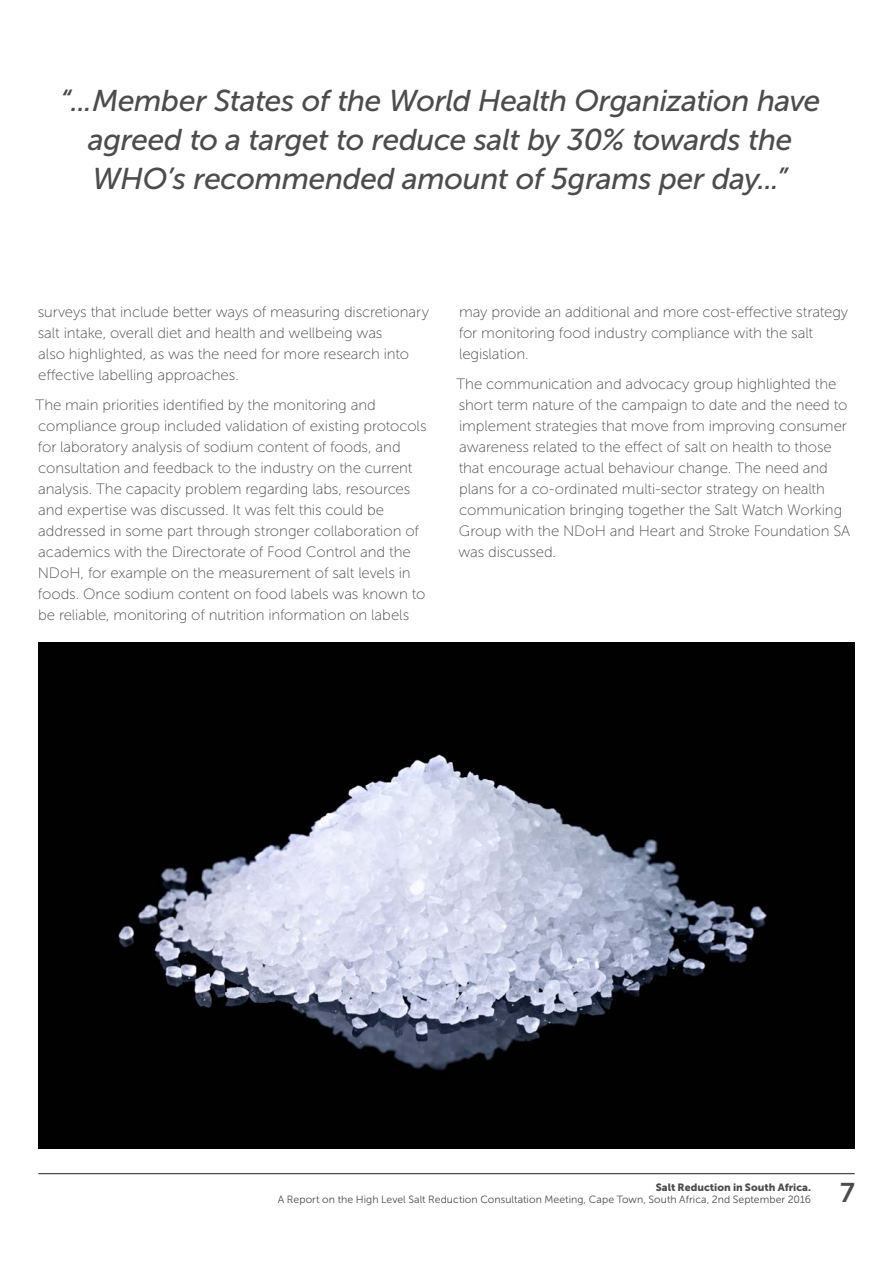
<style>
.page{position:relative;width:893px;height:1263px;background:#fff}
.page>*{position:absolute;margin:0;border:0;box-sizing:border-box;transform-origin:0 0}
.t1{font:italic 30px/39px "Museo Sans 500";letter-spacing:-.015em;color:#4c4c4e;text-align:center}
.t2{font:27px "Museo Sans 700";color:#4c4c4e}
.t3{font:15px/21px "Museo Sans 100";letter-spacing:-.01em;color:#4c4c4e}
.t4{font:10.5px "Museo Sans 300";letter-spacing:.005em;color:#4c4c4e}
.t5{font:10.5px "Museo Sans 900";letter-spacing:.005em;color:#4c4c4e}
</style>
<div class="page">
<img style="left:38px;top:642px;width:816px;height:506px">
<hr style="left:38px;top:1173px;width:817px;height:1px;background:#231f20">
<h1 class="t1" style="left:60px;top:84px;width:762px">“...Member States of the World Health Organization have agreed to a target to reduce salt by 30% towards the<br>WHO’s recommended amount of 5grams per day...”</h1>
<p class="t3" style="left:38px;top:303px;width:393px">surveys that include better ways of measuring discretionary salt intake, overall diet and health and wellbeing was<br>also highlighted, as was the need for more research into effective labelling approaches.</p>
<p class="t3" style="left:36px;top:396px;width:393px">The main priorities identified by the monitoring and compliance group included validation of existing protocols for laboratory analysis of sodium content of foods, and consultation and feedback to the industry on the current analysis. The capacity problem regarding labs, resources and expertise was discussed. It was felt this could be addressed in some part through stronger collaboration of academics with the Directorate of Food Control and the NDoH, for example on the measurement of salt levels in foods. Once sodium content on food labels was known to be reliable, monitoring of nutrition information on labels</p>
<p class="t3" style="left:459px;top:303px;width:391px">may provide an additional and more cost-effective strategy for monitoring food industry compliance with the salt legislation.</p>
<p class="t3" style="left:456px;top:375px;width:395px">The communication and advocacy group highlighted the short term nature of the campaign to date and the need to implement strategies that move from improving consumer awareness related to the effect of salt on health to those that encourage actual behaviour change. The need and plans for a co-ordinated multi-sector strategy on health communication bringing together the Salt Watch Working Group with the NDoH and Heart and Stroke Foundation SA was discussed.</p>
<p class="t5" style="left:656px;top:1183px;width:157px">Salt Reduction in South Africa.</p>
<p class="t4" style="left:278px;top:1195px;width:535px">A Report on the High Level Salt Reduction Consultation Meeting, Cape Town, South Africa, 2nd September 2016</p>
<h2 class="t2" style="left:840px;top:1183px;width:16px">7</h2>
</div>
